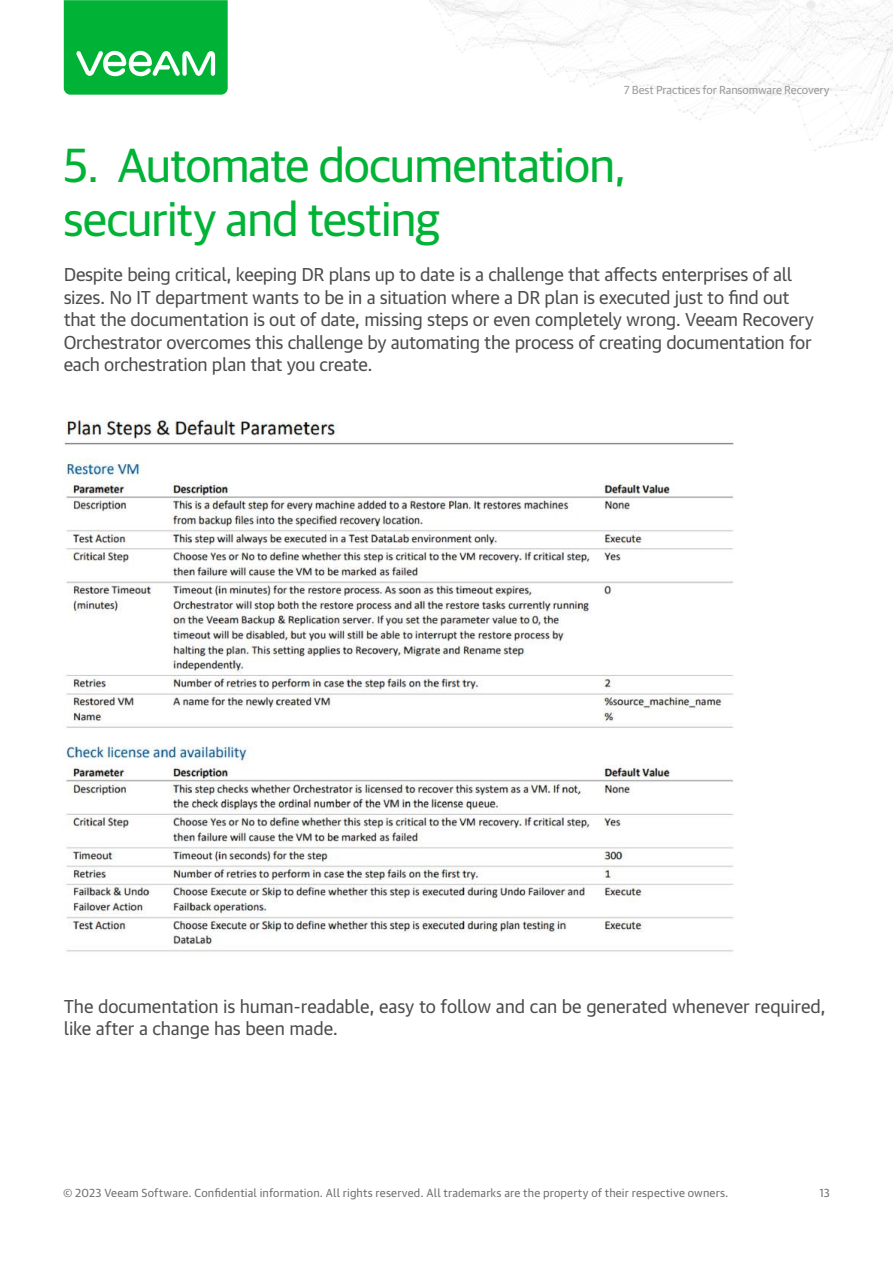
<style>
.page{position:relative;width:893px;height:1263px;background:#fff}
.page>*{position:absolute;margin:0;border:0;box-sizing:border-box;transform-origin:0 0}
.t1{font:48px/54px "Guardian Sans Cy";letter-spacing:-.015em;color:#00b336}
.t2{font:18px/22.5px "Guardian Text Sans Cy";letter-spacing:-.015em;color:#4d4d4d}
.t3{font:11.25px "Guardian Text Sans Cy";letter-spacing:.015em;color:#6d6e71}
.t4{font:11.25px "Guardian Text Sans Cy";letter-spacing:-.01em;color:#999a9c}
</style>
<div class="page">
<img style="left:429px;top:0;width:464px;height:151px">
<svg style="left:64px;top:0;width:164px;height:95px;background:#1bbb4b"></svg>
<img style="left:64px;top:419px;width:669px;height:533px">
<p class="t4" style="left:624px;top:81px;width:207px">7 Best Practices for Ransomware Recovery</p>
<h1 class="t1" style="left:64px;top:135px;width:564px">5. Automate documentation, security and testing</h1>
<p class="t2" style="left:64px;top:262px;width:752px">Despite being critical, keeping DR plans up to date is a challenge that affects enterprises of all sizes. No IT department wants to be in a situation where a DR plan is executed just to find out that the documentation is out of date, missing steps or even completely wrong. Veeam Recovery Orchestrator overcomes this challenge by automating the process of creating documentation for each orchestration plan that you create.</p>
<p class="t2" style="left:64px;top:993px;width:764px">The documentation is human-readable, easy to follow and can be generated whenever required, like after a change has been made.</p>
<p class="t3" style="left:63px;top:1184px;width:667px">© 2023 Veeam Software. Confidential information. All rights reserved. All trademarks are the property of their respective owners.</p>
<p class="t3" style="left:819px;top:1184px;width:12px">13</p>
</div>
